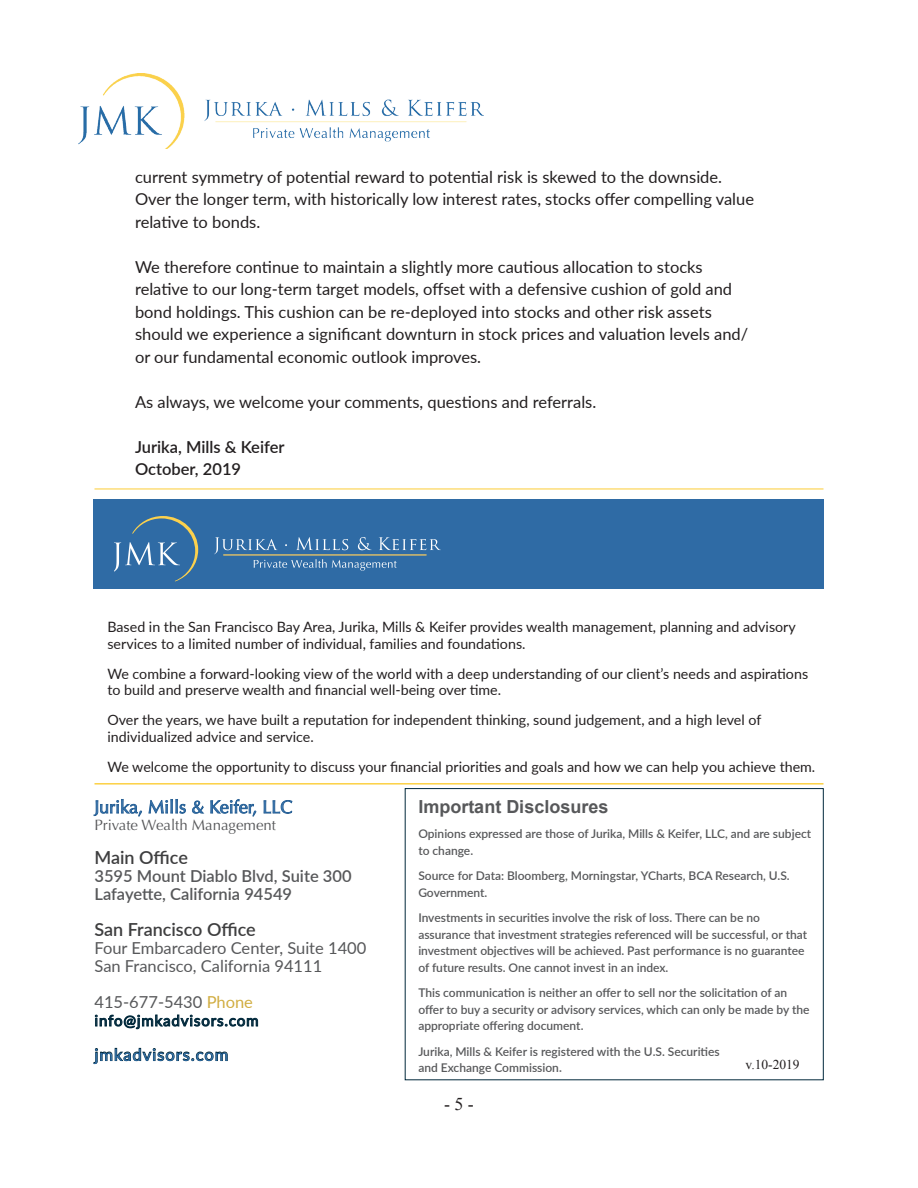
<style>
.page{position:relative;width:918px;height:1188px;background:#fff}
.page>*{position:absolute;margin:0;border:0;box-sizing:border-box;transform-origin:0 0}
.t1{font:600 18px "Lato";letter-spacing:-.005em;color:#3e3e3f}
.t2{font:18px "Optima";color:#2f6ba5}
.t3{font:700 18px "Arial";color:#57585a}
.t4{font:18px "Times New Roman";color:#231f20}
.t5{font:16.5px/22.5px "Lato";color:#231f20}
.t6{font:16.5px/18px "Lato";color:#57585a}
.t7{font:600 16.5px/18px "Lato";color:#57585a}
.t8{font:600 16.5px/22.5px "Lato";color:#231f20}
.t9{font:16.5px "Lato";letter-spacing:.06em;color:#2c6ba4}
.t10{font:15px "Optima";color:#57585a}
.t11{font:15px "Lato";letter-spacing:.06em;color:#00283b}
.t12{font:14.25px/16.5px "Lato";color:#231f20}
.t13{font:13.5px "Times New Roman";color:#231f20}
.t14{font:600 12px/16.5px "Lato";color:#57585a}
.s1{color:#d1ad41}
.s2{font-weight:700;color:#6c6d70}
</style>
<div class="page">
<div style="left:93px;top:499px;width:731px;height:90px;background:#2f6ba5"></div>
<div style="left:405px;top:788px;width:419px;height:292px;border:1px solid #00283b"></div>
<svg style="left:93px;top:799px;width:49px;height:18px"></svg>
<svg style="left:148px;top:799px;width:38px;height:15px"></svg>
<svg style="left:192px;top:800px;width:12px;height:14px"></svg>
<svg style="left:210px;top:799px;width:47px;height:18px"></svg>
<svg style="left:263px;top:800px;width:30px;height:14px"></svg>
<svg style="left:95px;top:1014px;width:163px;height:16px"></svg>
<svg style="left:93px;top:1048px;width:135px;height:16px"></svg>
<hr style="left:94px;top:783px;width:730px;height:2px;background:#fcd24b">
<hr style="left:94px;top:488px;width:730px;height:2px;background:#fcd24b">
<svg style="left:114px;top:516px;width:84px;height:65px"></svg>
<svg style="left:214px;top:537px;width:227px;height:34px"></svg>
<img style="left:78px;top:74px;width:405px;height:74px">
<h2 class="t5" style="left:135px;top:165px;width:621px">current symmetry of potential reward to potential risk is skewed to the downside.<br>Over the longer term, with historically low interest rates, stocks offer compelling value relative to bonds.</h2>
<p class="t5" style="left:135px;top:255px;width:615px">We therefore continue to maintain a slightly more cautious allocation to stocks relative to our long-term target models, offset with a defensive cushion of gold and bond holdings. This cushion can be re-deployed into stocks and other risk assets should we experience a significant downturn in stock prices and valuation levels and/ or our fundamental economic outlook improves.</p>
<h2 class="t5" style="left:135px;top:390px;width:463px">As always, we welcome your comments, questions and referrals.</h2>
<h2 class="t8" style="left:135px;top:435px;width:151px">Jurika, Mills &amp; Keifer<br>October, 2019</h2>
<p class="t12" style="left:107px;top:618px;width:690px">Based in the San Francisco Bay Area, Jurika, Mills &amp; Keifer provides wealth management, planning and advisory services to a limited number of individual, families and foundations.</p>
<p class="t12" style="left:107px;top:665px;width:702px">We combine a forward-looking view of the world with a deep understanding of our client’s needs and aspirations to build and preserve wealth and financial well-being over time.</p>
<p class="t12" style="left:107px;top:711px;width:655px">Over the years, we have built a reputation for independent thinking, sound judgement, and a high level of individualized advice and service.</p>
<p class="t12" style="left:107px;top:758px;width:709px">We welcome the opportunity to discuss your financial priorities and goals and how we can help you achieve them.</p>
<h1 class="t2" style="left:94px;top:796px;width:199px">Jurika, Mills &amp; Keifer, LLC</h1>
<p class="t10" style="left:94px;top:816px;width:183px">Private Wealth Management</p>
<h1 class="t1" style="left:94px;top:844px;width:95px">Main Office</h1>
<h2 class="t7" style="left:94px;top:866px;width:259px">3595 Mount Diablo Blvd, Suite 300<br>Lafayette, California 94549</h2>
<h1 class="t1" style="left:94px;top:916px;width:163px">San Francisco Office</h1>
<h2 class="t6" style="left:94px;top:938px;width:273px">Four Embarcadero Center, Suite 1400<br>San Francisco, California 94111</h2>
<h2 class="t6" style="left:94px;top:992px;width:160px">415-677-5430 <span class="s1">Phone</span></h2>
<p class="t11" style="left:94px;top:1010px;width:166px">info@jmkadvisors.com</p>
<h2 class="t9" style="left:94px;top:1043px;width:135px">jmkadvisors.com</h2>
<p class="t13" style="left:745px;top:1056px;width:56px">v.10-2019</p>
<h1 class="t3" style="left:418px;top:794px;width:192px">Important Disclosures</h1>
<p class="t14" style="left:418px;top:825px;width:394px">Opinions expressed are those of Jurika, Mills &amp; Keifer, LLC, and are subject to change.</p>
<p class="t14" style="left:418px;top:867px;width:373px">Source for Data: Bloomberg, Morningstar, YCharts, BCA Research, U.S.<br>Government.</p>
<p class="t14" style="left:418px;top:909px;width:390px">Investments in securities involve the risk of loss. There can be no assurance that investment strategies referenced will be successful, or that investment objectives will be achieved. Past performance is no guarantee of future results. One cannot invest in an index.</p>
<p class="t14" style="left:418px;top:984px;width:393px">This communication is neither an offer to sell nor the solicitation of an offer to buy a security or advisory services, which can only be made by the appropriate offering document.</p>
<p class="t14" style="left:418px;top:1043px;width:303px">Jurika, Mills &amp; Keifer is registered with the U.S. Securities and Exchange Commission<span class="s2">.</span></p>
<h1 class="t4" style="left:444px;top:1092px;width:31px">- 5 -</h1>
</div>
